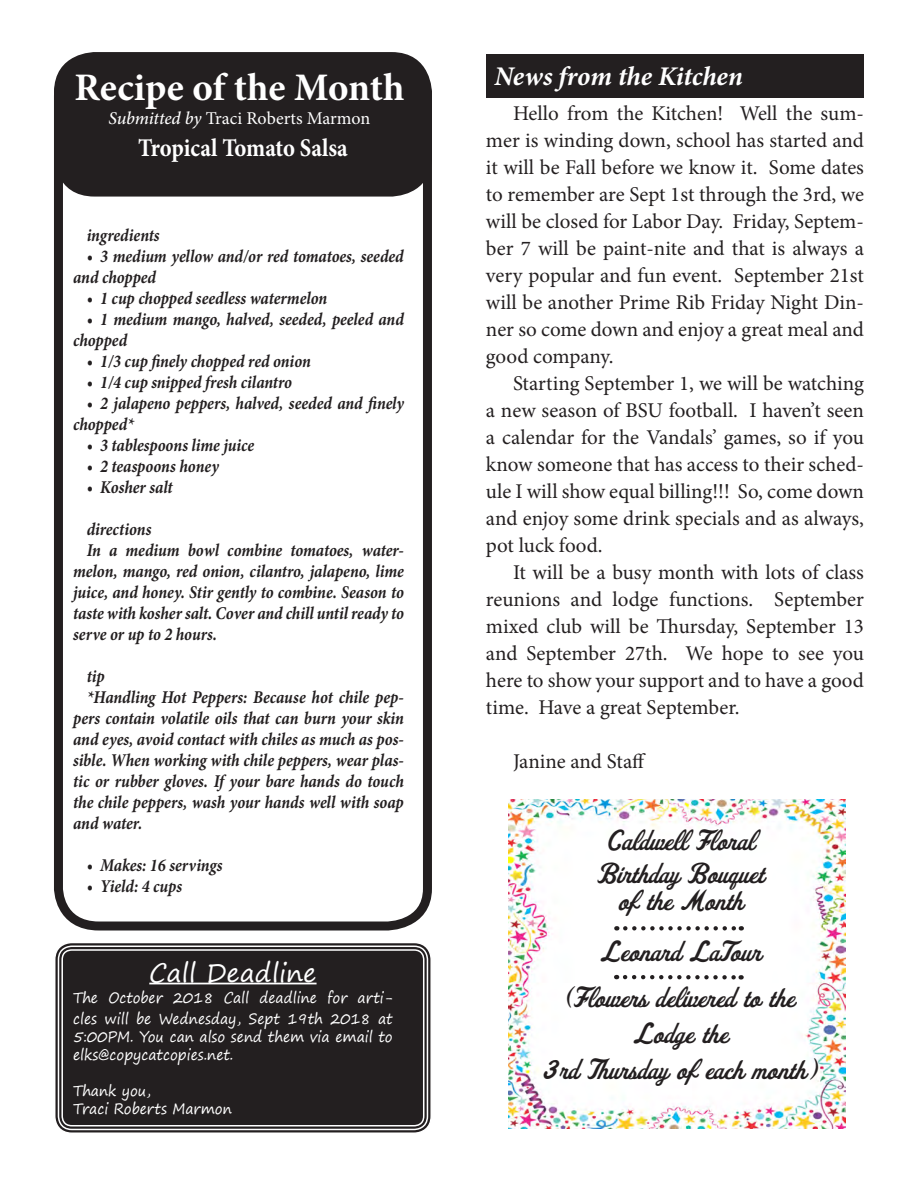
<style>
.page{position:relative;width:918px;height:1188px;background:#fff}
.page>*{position:absolute;margin:0;border:0;box-sizing:border-box;transform-origin:0 0}
.t1{font:700 39px "Minion Pro";letter-spacing:-.005em;color:#fff}
.t2{font:27px "Fenway Park JF";color:#231f20}
.t3{font:italic 700 27px "Minion Pro";letter-spacing:-.005em;color:#fff}
.t4{font:700 25.5px "Minion Pro";letter-spacing:-.005em;color:#fff;scale:.89 1}
.t5{font:25.5px "Segoe Print";color:#fff}
.t6{font:21px/27px "Minion Pro";letter-spacing:-.005em;color:#231f20;text-align:justify}
.t7{font:italic 700 18px/21px "Minion Pro";letter-spacing:-.005em;color:#231f20;scale:.89 1}
.t8{font:18px "Minion Pro";color:#fff}
.t9{font:15px/21px "Segoe Print";color:#fff;scale:.92 1}
.s1{font-weight:500;font-style:italic}
</style>
<div class="page">
<div style="left:54px;top:54px;width:378px;height:877px;border:9px solid #231f20;border-radius:39px"></div>
<div style="left:54px;top:52px;width:378px;height:145px;background:#231f20;border-radius:40px"></div>
<div style="left:486px;top:54px;width:378px;height:43px;background:#231f20"></div>
<div style="left:55px;top:943px;width:376px;height:190px;background:#231f20;border-radius:17px"></div>
<div style="left:54px;top:942px;width:378px;height:192px;border:2px solid #fff;border-radius:17px"></div>
<div style="left:58px;top:946px;width:370px;height:184px;border:2px solid #fff;border-radius:13px"></div>
<div style="left:61px;top:949px;width:363px;height:178px;border:2px solid #fff;border-radius:10px"></div>
<hr style="left:149px;top:983px;width:168px;height:1px;background:#fff">
<img style="left:508px;top:799px;width:337px;height:329px">
<svg style="left:625px;top:926px;width:117px;height:5px"></svg>
<svg style="left:625px;top:975px;width:117px;height:5px"></svg>
<p class="t1" style="left:74px;top:60px;width:332px">Recipe of the Month</p>
<p class="t8" style="left:109px;top:106px;width:263px"><span class="s1">Submitted by</span> Traci Roberts Marmon</p>
<p class="t4" style="left:138px;top:130px;width:237px">Tropical Tomato Salsa</p>
<p class="t7" style="left:87px;top:225px;width:84px">ingredients</p>
<p class="t7" style="left:73px;top:246px;width:373px;text-indent:14px">• 3 medium yellow and/or red tomatoes, seeded and chopped</p>
<p class="t7" style="left:87px;top:288px;width:272px">• 1 cup chopped seedless watermelon</p>
<p class="t7" style="left:73px;top:309px;width:373px;text-indent:14px">• 1 medium mango, halved, seeded, peeled and chopped</p>
<p class="t7" style="left:87px;top:351px;width:254px">• 1/3 cup finely chopped red onion</p>
<p class="t7" style="left:87px;top:372px;width:232px">• 1/4 cup snipped fresh cilantro</p>
<p class="t7" style="left:73px;top:393px;width:373px;text-indent:14px">• 2 jalapeno peppers, halved, seeded and finely chopped*</p>
<p class="t7" style="left:87px;top:435px;width:190px">• 3 tablespoons lime juice</p>
<p class="t7" style="left:87px;top:456px;width:150px">• 2 teaspoons honey</p>
<p class="t7" style="left:87px;top:477px;width:98px">• Kosher salt</p>
<p class="t7" style="left:87px;top:519px;width:74px">directions</p>
<p class="t7" style="left:73px;top:540px;width:373px;text-align:justify;text-indent:14px">In a medium bowl combine tomatoes, water&shy;melon, mango, red onion, cilantro, jalapeno, lime juice, and honey. Stir gently to combine. Season to taste with kosher salt. Cover and chill until ready to serve or up to 2 hours.</p>
<p class="t7" style="left:87px;top:666px;width:22px">tip</p>
<p class="t7" style="left:73px;top:687px;width:373px;text-align:justify;text-indent:14px">*Handling Hot Peppers: Because hot chile pep&shy;pers contain volatile oils that can burn your skin and eyes, avoid contact with chiles as much as pos&shy;sible. When working with chile peppers, wear plas&shy;tic or rubber gloves. If your bare hands do touch the chile peppers, wash your hands well with soap and water.</p>
<p class="t7" style="left:87px;top:855px;width:154px">• Makes: 16 servings</p>
<p class="t7" style="left:87px;top:876px;width:109px">• Yield: 4 cups</p>
<p class="t5" style="left:149px;top:950px;width:169px">Call Deadline</p>
<p class="t9" style="left:73px;top:987px;width:349px">The October 2018 Call deadline for arti&shy;cles will be Wednesday, Sept 19th 2018 at</p>
<p class="t9" style="left:73px;top:1027px;width:349px;line-height:18px">5:00PM. You can also send them via email to elks@copycatcopies.net.</p>
<p class="t9" style="left:73px;top:1080px;width:86px">Thank you,</p>
<p class="t9" style="left:73px;top:1098px;width:174px">Traci Roberts Marmon</p>
<p class="t3" style="left:494px;top:57px;width:250px">News from the Kitchen</p>
<p class="t6" style="left:486px;top:100px;width:380px;text-indent:27px">Hello from the Kitchen! Well the sum&shy;mer is winding down, school has started and it will be Fall before we know it. Some dates to remember are Sept 1st through the 3rd, we will be closed for Labor Day. Friday, Septem&shy;ber 7 will be paint-nite and that is always a very popular and fun event. September 21st will be another Prime Rib Friday Night Din&shy;ner so come down and enjoy a great meal and good company.</p>
<p class="t6" style="left:486px;top:370px;width:380px;text-indent:27px">Starting September 1, we will be watching a new season of BSU football. I haven’t seen a calendar for the Vandals’ games, so if you know someone that has access to their sched&shy;ule I will show equal billing!!! So, come down and enjoy some drink specials and as always, pot luck food.</p>
<p class="t6" style="left:486px;top:559px;width:380px;text-indent:27px">It will be a busy month with lots of class reunions and lodge functions. September mixed club will be Thursday, September 13 and September 27th. We hope to see you here to show your support and to have a good time. Have a great September.</p>
<p class="t6" style="left:513px;top:748px;width:134px">Janine and Staff</p>
<p class="t2" style="left:606px;top:823px;width:150px">Caldwell Floral</p>
<p class="t2" style="left:597px;top:856px;width:168px">Birthday Bouquet</p>
<p class="t2" style="left:618px;top:883px;width:126px">of the Month</p>
<p class="t2" style="left:600px;top:934px;width:162px">Leonard LaTour</p>
<p class="t2" style="left:566px;top:980px;width:230px">(Flowers delivered to the</p>
<p class="t2" style="left:633px;top:1016px;width:96px">Lodge the</p>
<p class="t2" style="left:543px;top:1052px;width:276px">3rd Thursday of each month)</p>
</div>
